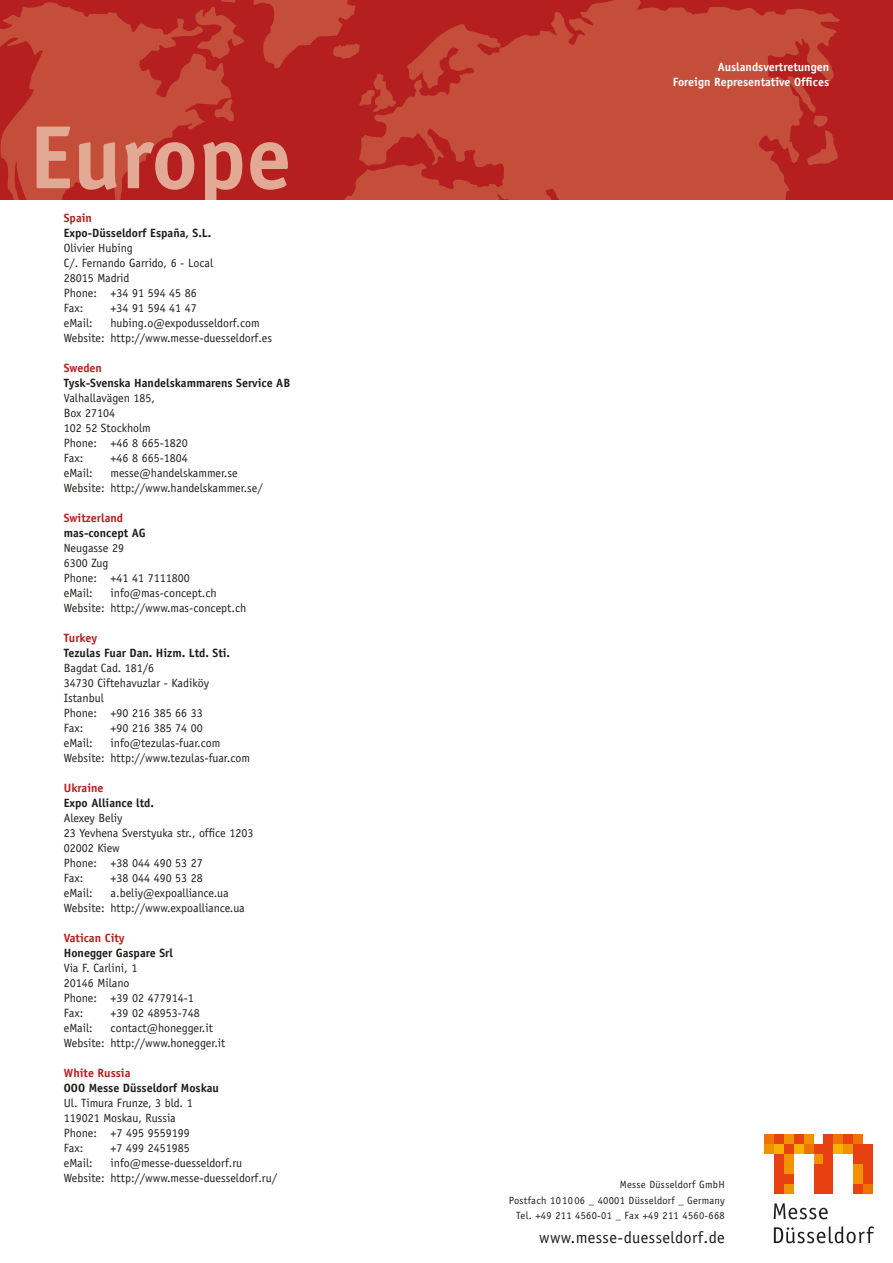
<style>
.page{position:relative;width:893px;height:1263px;background:#fff}
.page>*{position:absolute;margin:0;border:0;box-sizing:border-box;transform-origin:0 0}
.t1{font:700 90px "Officina Sans";color:#e2a995}
.t2{font:16.5px "Officina Sans";letter-spacing:.025em;color:#1d1d1b}
.t3{font:12px/15px "Officina Sans";color:#1d1d1b}
.t4{font:700 12px "Officina Sans";color:#1d1d1b}
.t5{font:700 12px "Officina Sans";color:#b61f1f}
.t6{font:700 12px/15px "Officina Sans";color:#fff;text-align:right}
.t7{font:10.5px/15.5px "Officina Sans";letter-spacing:.025em;color:#1d1d1b;text-align:right}
</style>
<div class="page">
<img style="left:0;top:0;width:893px;height:200px">
<svg style="left:774px;top:1226px;width:100px;height:17px"></svg>
<svg style="left:774px;top:1203px;width:54px;height:16px"></svg>
<div style="left:764px;top:1144px;width:10px;height:10px;background:#f39200"></div>
<div style="left:774px;top:1134px;width:10px;height:10px;background:#e74111"></div>
<div style="left:774px;top:1144px;width:10px;height:10px;background:#f9b000"></div>
<div style="left:784px;top:1134px;width:10px;height:10px;background:#f39200"></div>
<div style="left:784px;top:1144px;width:10px;height:10px;background:#e74111"></div>
<div style="left:794px;top:1134px;width:10px;height:10px;background:#e74111"></div>
<div style="left:794px;top:1144px;width:10px;height:10px;background:#f9b000"></div>
<div style="left:804px;top:1134px;width:9px;height:10px;background:#f39200"></div>
<div style="left:804px;top:1144px;width:9px;height:10px;background:#ee7303"></div>
<div style="left:833px;top:1134px;width:10px;height:10px;background:#ee7303"></div>
<div style="left:833px;top:1144px;width:10px;height:10px;background:#f9b000"></div>
<div style="left:843px;top:1134px;width:10px;height:10px;background:#e74111"></div>
<div style="left:843px;top:1144px;width:10px;height:10px;background:#f39200"></div>
<div style="left:853px;top:1134px;width:10px;height:10px;background:#ee7303"></div>
<div style="left:853px;top:1144px;width:10px;height:20px;background:#e74111"></div>
<div style="left:863px;top:1144px;width:10px;height:39px;background:#e74111"></div>
<div style="left:774px;top:1154px;width:10px;height:39px;background:#e74111"></div>
<div style="left:784px;top:1154px;width:10px;height:19px;background:#f39200"></div>
<div style="left:784px;top:1173px;width:10px;height:10px;background:#e74111"></div>
<div style="left:784px;top:1183px;width:10px;height:10px;background:#f39200"></div>
<div style="left:853px;top:1164px;width:10px;height:19px;background:#f39200"></div>
<div style="left:863px;top:1183px;width:10px;height:10px;background:#ee7303"></div>
<div style="left:764px;top:1134px;width:10px;height:10px;background:#ee7303"></div>
<div style="left:813px;top:1144px;width:10px;height:10px;background:#e74111"></div>
<div style="left:813px;top:1154px;width:10px;height:10px;background:#f39200"></div>
<div style="left:813px;top:1164px;width:10px;height:29px;background:#e74111"></div>
<div style="left:823px;top:1134px;width:10px;height:59px;background:#e74111"></div>
<div style="left:853px;top:1183px;width:10px;height:10px;background:#e74111"></div>
<h1 class="t1" style="left:30px;top:101px;width:263px">Europe</h1>
<p class="t5" style="left:64px;top:210px;width:30px">Spain</p>
<p class="t4" style="left:64px;top:225px;width:149px">Expo-Düsseldorf España, S.L.</p>
<p class="t3" style="left:64px;top:241px;width:151px">Olivier Hubing<br>C/. Fernando Garrido, 6 - Local<br>28015 Madrid<br>Phone: +34 91 594 45 86<br>Fax:</p>
<p class="t3" style="left:111px;top:301px;width:88px">+34 91 594 41 47</p>
<p class="t3" style="left:64px;top:316px;width:210px;text-indent:47px">hubing.o@expodusseldorf.com<br>Website: http://www.messe-duesseldorf.es</p>
<p class="t5" style="left:64px;top:360px;width:40px">Sweden</p>
<p class="t4" style="left:64px;top:375px;width:228px">Tysk-Svenska Handelskammarens Service AB</p>
<p class="t3" style="left:64px;top:391px;width:126px">Valhallavägen 185,<br>Box 27104<br>102 52 Stockholm  <br>Phone: +46 8 665-1820<br>Fax:</p>
<p class="t3" style="left:64px;top:316px;width:30px">eMail:</p>
<p class="t3" style="left:111px;top:451px;width:79px">+46 8 665-1804</p>
<p class="t3" style="left:64px;top:466px;width:201px;text-indent:47px">messe@handelskammer.se<br>Website: http://www.handelskammer.se/</p>
<p class="t5" style="left:64px;top:510px;width:61px">Switzerland</p>
<p class="t4" style="left:64px;top:525px;width:83px">mas-concept AG</p>
<p class="t3" style="left:64px;top:541px;width:127px">Neugasse 29<br>6300 Zug  <br>Phone: +41 41 7111800 eMail:</p>
<p class="t3" style="left:64px;top:466px;width:30px">eMail:</p>
<p class="t3" style="left:64px;top:586px;width:184px;text-indent:47px">info@mas-concept.ch<br>Website: http://www.mas-concept.ch</p>
<p class="t5" style="left:64px;top:630px;width:35px">Turkey</p>
<p class="t4" style="left:64px;top:645px;width:168px">Tezulas Fuar Dan. Hizm. Ltd. Sti.</p>
<p class="t3" style="left:64px;top:661px;width:147px">Bagdat Cad. 181/6<br>34730 Ciftehavuzlar - Kadiköy<br>Istanbul<br>Phone: +90 216 385 66 33<br>Fax:</p>
<p class="t3" style="left:111px;top:721px;width:94px">+90 216 385 74 00</p>
<p class="t3" style="left:64px;top:736px;width:188px;text-indent:47px">info@tezulas-fuar.com<br>Website: http://www.tezulas-fuar.com</p>
<p class="t5" style="left:64px;top:780px;width:41px">Ukraine</p>
<p class="t4" style="left:64px;top:795px;width:92px">Expo Alliance ltd.</p>
<p class="t3" style="left:64px;top:811px;width:191px">Alexey Beliy<br>23 Yevhena Sverstyuka str., office 1203<br>02002 Kiew   <br>Phone: +38 044 490 53 27<br>Fax:</p>
<p class="t3" style="left:64px;top:736px;width:30px">eMail:</p>
<p class="t3" style="left:111px;top:871px;width:94px">+38 044 490 53 28</p>
<p class="t3" style="left:64px;top:886px;width:183px;text-indent:47px">a.beliy@expoalliance.ua<br>Website: http://www.expoalliance.ua</p>
<p class="t5" style="left:64px;top:930px;width:62px">Vatican City</p>
<p class="t4" style="left:64px;top:945px;width:111px">Honegger Gaspare Srl</p>
<p class="t3" style="left:64px;top:961px;width:132px">Via F. Carlini, 1<br>20146 Milano  <br>Phone: +39 02 477914-1<br>Fax:</p>
<p class="t3" style="left:64px;top:886px;width:30px">eMail:</p>
<p class="t3" style="left:111px;top:1006px;width:91px">+39 02 48953-748</p>
<p class="t3" style="left:64px;top:1021px;width:163px;text-indent:47px">contact@honegger.it<br>Website: http://www.honegger.it</p>
<p class="t5" style="left:64px;top:1065px;width:68px">White Russia</p>
<p class="t4" style="left:64px;top:1080px;width:157px">OOO Messe Düsseldorf Moskau</p>
<p class="t3" style="left:64px;top:1096px;width:130px">Ul. Timura Frunze, 3 bld. 1<br>119021 Moskau, Russia<br>Phone: +7 495 9559199<br>Fax:</p>
<p class="t3" style="left:64px;top:1021px;width:30px">eMail:</p>
<p class="t3" style="left:111px;top:1141px;width:81px">+7 499 2451985</p>
<p class="t3" style="left:64px;top:1156px;width:215px;text-indent:47px">info@messe-duesseldorf.ru<br>Website: http://www.messe-duesseldorf.ru/</p>
<p class="t3" style="left:64px;top:1156px;width:30px">eMail:</p>
<p class="t6" style="left:673px;top:59px;width:158px">Auslandsvertretungen<br>Foreign Representative Offices</p>
<p class="t7" style="left:509px;top:1177px;width:217px">Messe Düsseldorf GmbH<br>Postfach 101006 _ 40001 Düsseldorf _ Germany<br>Tel. +49 211 4560-01 _ Fax +49 211 4560-668</p>
<h2 class="t2" style="left:539px;top:1228px;width:187px">www.messe-duesseldorf.de</h2>
</div>
